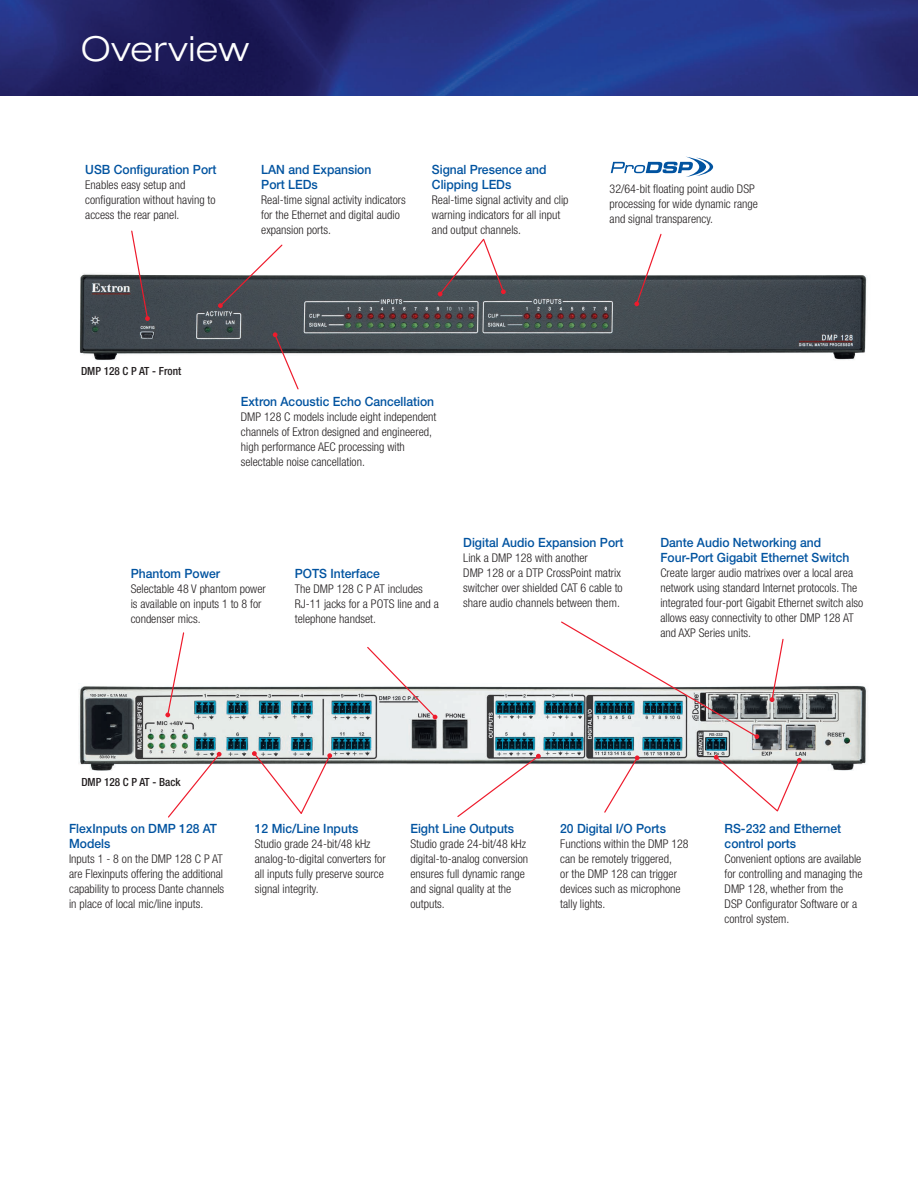
<style>
.page{position:relative;width:918px;height:1188px;background:#fff}
.page>*{position:absolute;margin:0;border:0;box-sizing:border-box;transform-origin:0 0}
.t1{font:300 expanded 34.5px "Helvetica Neue LT Std";letter-spacing:.025em;color:#fff}
.t2{font:500 12.75px/14.7px "Helvetica Neue LT Std";color:#0153a0;scale:.95 1}
.t3{font:300 condensed 12px/15px "Helvetica Neue LT Std";color:#231f20}
.t4{font:500 condensed 11.25px "Helvetica Neue LT Std";color:#231f20}
</style>
<div class="page">
<img style="left:0;top:0;width:918px;height:95px">
<img style="left:80px;top:273px;width:787px;height:87px">
<img style="left:79px;top:685px;width:787px;height:86px">
<svg style="left:130px;top:230px;width:20px;height:91px"></svg>
<svg style="left:218px;top:244px;width:66px;height:64px"></svg>
<svg style="left:438px;top:238px;width:68px;height:58px"></svg>
<svg style="left:634px;top:233px;width:28px;height:73px"></svg>
<svg style="left:273px;top:332px;width:27px;height:58px"></svg>
<svg style="left:165px;top:632px;width:20px;height:85px"></svg>
<svg style="left:366px;top:647px;width:71px;height:72px"></svg>
<svg style="left:560px;top:621px;width:199px;height:118px"></svg>
<svg style="left:167px;top:752px;width:55px;height:66px"></svg>
<svg style="left:252px;top:751px;width:80px;height:63px"></svg>
<svg style="left:456px;top:754px;width:85px;height:63px"></svg>
<svg style="left:603px;top:755px;width:37px;height:58px"></svg>
<svg style="left:714px;top:755px;width:88px;height:57px"></svg>
<svg style="left:611px;top:157px;width:102px;height:20px"></svg>
<svg style="left:770px;top:638px;width:14px;height:64px"></svg>
<h1 class="t1" style="left:81px;top:28px;width:170px">Overview</h1>
<p class="t2" style="left:85px;top:162px;width:140px">USB Configuration Port</p>
<p class="t3" style="left:85px;top:177px;width:132px">Enables easy setup and configuration without having to access the rear panel.</p>
<p class="t2" style="left:261px;top:162px;width:117px">LAN and Expansion<br>Port LEDs</p>
<p class="t3" style="left:261px;top:192px;width:146px">Real-time signal activity indicators for the Ethernet and digital audio expansion ports.</p>
<p class="t2" style="left:432px;top:162px;width:122px">Signal Presence and<br>Clipping LEDs</p>
<p class="t3" style="left:432px;top:192px;width:138px">Real-time signal activity and clip warning indicators for all input and output channels.</p>
<p class="t3" style="left:610px;top:181px;width:150px">32/64-bit floating point audio DSP processing for wide dynamic range and signal transparency.</p>
<p class="t4" style="left:81px;top:364px;width:102px">DMP 128 C P AT - Front</p>
<p class="t2" style="left:241px;top:394px;width:205px">Extron Acoustic Echo Cancellation</p>
<p class="t3" style="left:241px;top:409px;width:197px">DMP 128 C models include eight independent channels of Extron designed and engineered, high performance AEC processing with selectable noise cancellation.</p>
<p class="t2" style="left:131px;top:566px;width:96px">Phantom Power</p>
<p class="t3" style="left:131px;top:581px;width:137px">Selectable 48 V phantom power is available on inputs 1 to 8 for condenser mics.</p>
<p class="t2" style="left:295px;top:566px;width:91px">POTS Interface</p>
<p class="t3" style="left:295px;top:581px;width:146px">The DMP 128 C P AT includes<br>RJ-11 jacks for a POTS line and a telephone handset.</p>
<p class="t2" style="left:463px;top:535px;width:170px">Digital Audio Expansion Port</p>
<p class="t3" style="left:463px;top:550px;width:161px">Link a DMP 128 with another<br>DMP 128 or a DTP CrossPoint matrix switcher over shielded CAT 6 cable to share audio channels between them.</p>
<p class="t2" style="left:660px;top:535px;width:201px">Dante Audio Networking and<br>Four-Port Gigabit Ethernet Switch</p>
<p class="t3" style="left:660px;top:565px;width:204px">Create larger audio matrixes over a local area network using standard Internet protocols. The integrated four-port Gigabit Ethernet switch also allows easy connectivity to other DMP 128 AT and AXP Series units.</p>
<p class="t4" style="left:81px;top:775px;width:101px">DMP 128 C P AT - Back</p>
<p class="t2" style="left:69px;top:821px;width:157px">FlexInputs on DMP 128 AT<br>Models</p>
<p class="t3" style="left:69px;top:851px;width:157px">Inputs 1 - 8 on the DMP 128 C P AT are Flexinputs offering the additional capability to process Dante channels in place of local mic/line inputs.</p>
<p class="t2" style="left:255px;top:821px;width:110px">12 Mic/Line Inputs</p>
<p class="t3" style="left:255px;top:836px;width:132px">Studio grade 24-bit/48 kHz analog-to-digital converters for all inputs fully preserve source signal integrity.</p>
<p class="t2" style="left:410px;top:821px;width:111px">Eight Line Outputs</p>
<p class="t3" style="left:410px;top:836px;width:119px">Studio grade 24-bit/48 kHz digital‑to‑analog conversion ensures full dynamic range and signal quality at the outputs.</p>
<p class="t2" style="left:560px;top:821px;width:113px">20 Digital I/O Ports</p>
<p class="t3" style="left:560px;top:836px;width:130px">Functions within the DMP 128 can be remotely triggered,<br>or the DMP 128 can trigger devices such as microphone tally lights.</p>
<p class="t2" style="left:725px;top:821px;width:124px">RS-232 and Ethernet control ports</p>
<p class="t3" style="left:725px;top:851px;width:139px">Convenient options are available for controlling and managing the<br>DMP 128, whether from the<br>DSP Configurator Software or a control system.</p>
</div>
